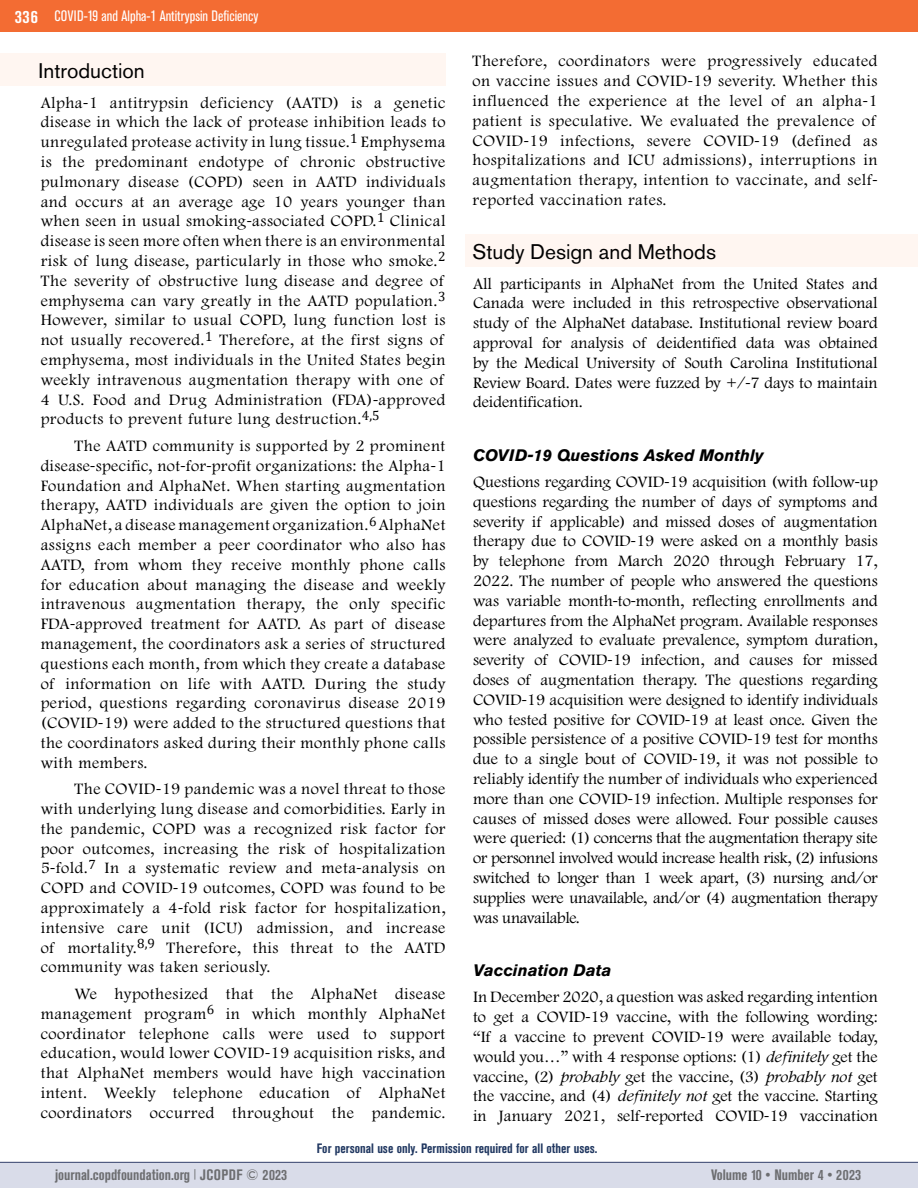
<style>
.page{position:relative;width:918px;height:1188px;background:#fff}
.page>*{position:absolute;margin:0;border:0;box-sizing:border-box;transform-origin:0 0}
.t1{font:21px "Akzidenz Grotesk BQ";color:#000101}
.t2{font:300 16.5px/19.8px "Footlight MT Pro";letter-spacing:.03em;color:#000;text-align:justify}
.t3{font:italic 700 16.5px "Akzidenz Grotesk BQ";color:#000}
.t4{font:700 condensed 15px "Akzidenz Grotesk BE";color:#6d6e71}
.t5{font:condensed 15px "Akzidenz Grotesk BE";color:#fff}
.t6{font:700 condensed 13.5px "Akzidenz Grotesk BE";color:#213861}
.s1{font-weight:700;font-size:18px}
.s2{font-family:"Myriad Pro";font-weight:400}
.s3{font-style:italic}
</style>
<div class="page">
<div style="left:0;top:1162px;width:918px;height:26px;background:#d9dce9"></div>
<div style="left:0;top:0;width:918px;height:32px;background:#f36c33"></div>
<hr style="left:0;top:1162px;width:918px;height:1px;background:#34416b">
<div style="left:0;top:54px;width:446px;height:32px;background:#fff6f1"></div>
<div style="left:466px;top:235px;width:452px;height:32px;background:#fff6f1"></div>
<p class="t5" style="left:15px;top:8px;width:245px"><span class="s1">336</span> COVID-19 and Alpha-1 Antitrypsin Deficiency</p>
<p class="t1" style="left:39px;top:58px;width:108px">Introduction</p>
<p class="t2" style="left:472px;top:52px;width:407px">Therefore, coordinators were progressively educated on vaccine issues and COVID<span class="s2">-</span>19 severity. Whether this influenced the experience at the level of an alpha<span class="s2">-</span>1 patient is speculative. We evaluated the prevalence of COVID<span class="s2">-</span>19 infections, severe COVID<span class="s2">-</span>19 (defined as hospitalizations and ICU admissions), interruptions in augmentation therapy, intention to vaccinate, and self&shy;reported vaccination rates.</p>
<p class="t2" style="left:41px;top:93px;width:406px">Alpha<span class="s2">-</span>1 antitrypsin deficiency (AATD) is a genetic disease in which the lack of protease inhibition leads to unregulated protease activity in lung tissue.<sup>1</sup> Emphysema is the predominant endotype of chronic obstructive pulmonary disease (COPD) seen in AATD individuals and occurs at an average age 10 years younger than when seen in usual smoking<span class="s2">-</span>associated COPD.<sup>1</sup> Clinical disease is seen more often when there is an environmental risk of lung disease, particularly in those who smoke.<sup>2<br></sup>The severity of obstructive lung disease and degree of emphysema can vary greatly in the AATD population.<sup>3<br></sup>However, similar to usual COPD, lung function lost is not usually recovered.<sup>1</sup> Therefore, at the first signs of emphysema, most individuals in the United States begin weekly intravenous augmentation therapy with one of 4 U.S. Food and Drug Administration (FDA)<span class="s2">-</span>approved products to prevent future lung destruction.<sup>4,5</sup></p>
<p class="t2" style="left:41px;top:436px;width:406px;text-indent:34px">The AATD community is supported by 2 prominent disease<span class="s2">-</span>specific, not<span class="s2">-</span>for<span class="s2">-</span>profit organizations: the Alpha<span class="s2">-</span>1<br>Foundation and AlphaNet. When starting augmentation therapy, AATD individuals are given the option to join AlphaNet, a disease management organization.<sup>6</sup> AlphaNet assigns each member a peer coordinator who also has AATD, from whom they receive monthly phone calls for education about managing the disease and weekly intravenous augmentation therapy, the only specific FDA<span class="s2">-</span>approved treatment for AATD. As part of disease management, the coordinators ask a series of structured questions each month, from which they create a database of information on life with AATD. During the study period, questions regarding coronavirus disease 2019 (COVID<span class="s2">-</span>19) were added to the structured questions that the coordinators asked during their monthly phone calls with members.</p>
<p class="t2" style="left:41px;top:780px;width:406px;text-indent:34px">The COVID<span class="s2">-</span>19 pandemic was a novel threat to those with underlying lung disease and comorbidities. Early in the pandemic, COPD was a recognized risk factor for poor outcomes, increasing the risk of hospitalization 5<span class="s2">-</span>fold.<sup>7</sup> In a systematic review and meta<span class="s2">-</span>analysis on COPD and COVID<span class="s2">-</span>19 outcomes, COPD was found to be approximately a 4<span class="s2">-</span>fold risk factor for hospitalization, intensive care unit (ICU) admission, and increase of mortality.<sup>8,9</sup> Therefore, this threat to the AATD community was taken seriously.</p>
<p class="t2" style="left:41px;top:984px;width:406px;text-indent:34px">We hypothesized that the AlphaNet disease management program<sup>6</sup> in which monthly AlphaNet coordinator telephone calls were used to support education, would lower COVID<span class="s2">-</span>19 acquisition risks, and that AlphaNet members would have high vaccination intent. Weekly telephone education of AlphaNet coordinators occurred throughout the pandemic.</p>
<p class="t1" style="left:472px;top:239px;width:245px">Study Design and Methods</p>
<p class="t2" style="left:473px;top:274px;width:406px">All participants in AlphaNet from the United States and Canada were included in this retrospective observational study of the AlphaNet database. Institutional review board approval for analysis of deidentified data was obtained by the Medical University of South Carolina Institutional Review Board. Dates were fuzzed by +/<span class="s2">-</span>7 days to maintain deidentification.</p>
<p class="t3" style="left:473px;top:445px;width:292px">COVID-19 Questions Asked Monthly</p>
<p class="t2" style="left:473px;top:472px;width:406px">Questions regarding COVID<span class="s2">-</span>19 acquisition (with follow<span class="s2">-</span>up questions regarding the number of days of symptoms and severity if applicable) and missed doses of augmentation therapy due to COVID<span class="s2">-</span>19 were asked on a monthly basis by telephone from March 2020 through February 17, 2022. The number of people who answered the questions was variable month<span class="s2">-</span>to<span class="s2">-</span>month, reflecting enrollments and departures from the AlphaNet program. Available responses were analyzed to evaluate prevalence, symptom duration, severity of COVID<span class="s2">-</span>19 infection, and causes for missed doses of augmentation therapy. The questions regarding COVID<span class="s2">-</span>19 acquisition were designed to identify individuals who tested positive for COVID<span class="s2">-</span>19 at least once. Given the possible persistence of a positive COVID<span class="s2">-</span>19 test for months due to a single bout of COVID<span class="s2">-</span>19, it was not possible to reliably identify the number of individuals who experienced more than one COVID<span class="s2">-</span>19 infection. Multiple responses for causes of missed doses were allowed. Four possible causes were queried: (1) concerns that the augmentation therapy site or personnel involved would increase health risk, (2) infusions switched to longer than 1 week apart, (3) nursing and/or supplies were unavailable, and/or (4) augmentation therapy was unavailable.</p>
<p class="t3" style="left:473px;top:960px;width:140px">Vaccination Data</p>
<p class="t2" style="left:473px;top:988px;width:406px">In December 2020, a question was asked regarding intention to get a COVID<span class="s2">-</span>19 vaccine, with the following wording: “If a vaccine to prevent COVID<span class="s2">-</span>19 were available today, would you…” with 4 response options: (1) <span class="s3">definitely</span> get the vaccine, (2) <span class="s3">probably</span> get the vaccine, (3) <span class="s3">probably not</span> get the vaccine, and (4) <span class="s3">definitely not</span> get the vaccine. Starting in January 2021, self<span class="s2">-</span>reported COVID<span class="s2">-</span>19 vaccination</p>
<p class="t6" style="left:317px;top:1141px;width:282px">For personal use only. Permission required for all other uses.</p>
<p class="t4" style="left:55px;top:1166px;width:234px">journal.copdfoundation.org <sup>|</sup> JCOPDF © 2023</p>
<p class="t4" style="left:711px;top:1166px;width:151px">Volume 10 • Number 4 • 2023</p>
</div>
